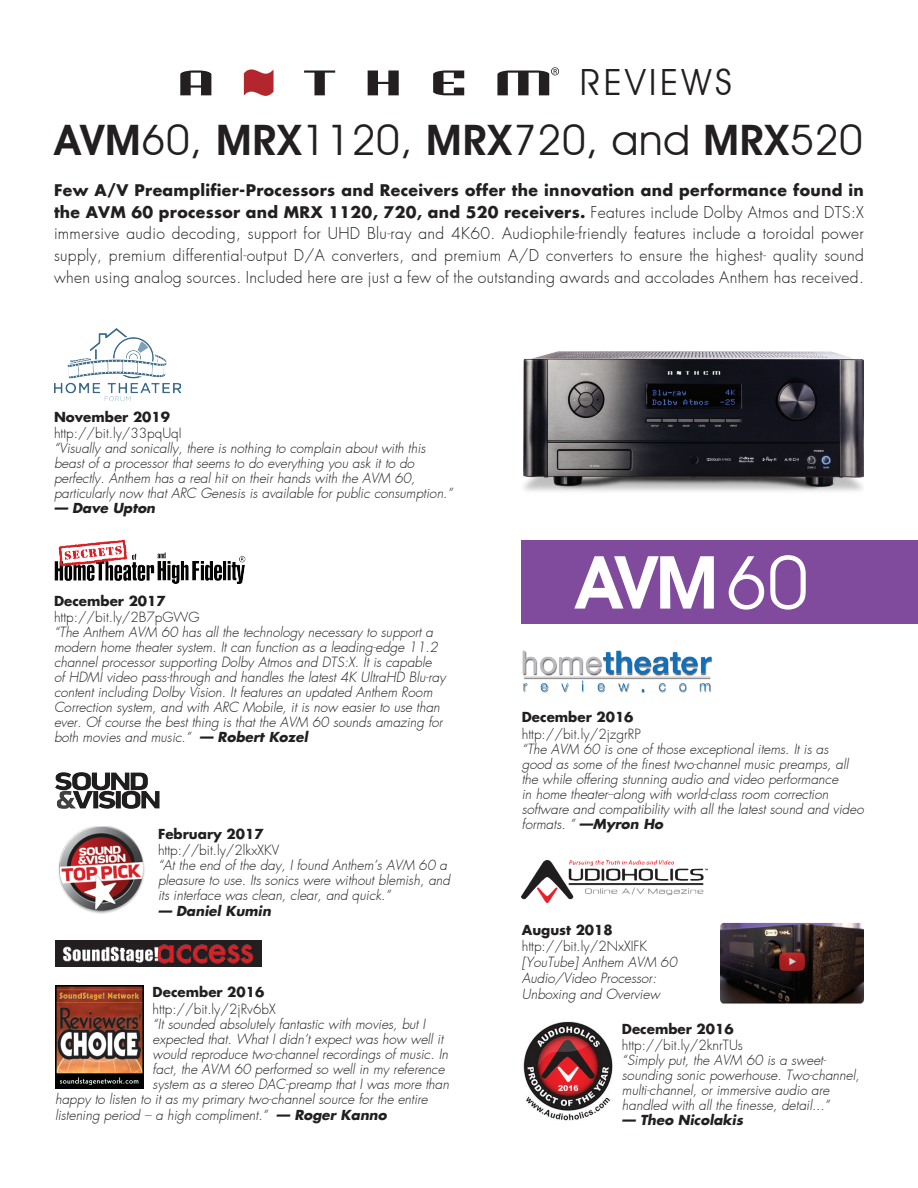
<style>
.page{position:relative;width:918px;height:1188px;background:#fff}
.page>*{position:absolute;margin:0;border:0;box-sizing:border-box;transform-origin:0 0}
.t1{font:600 73.65px "Avant Garde IT Cby BT";color:#fff}
.t2{font:42px "Avant Garde IT Cby BT";letter-spacing:.02em;color:#231f20}
.t3{font:36.15px "Avant Garde IT Cby BT";letter-spacing:.1em;color:#231f20}
.t4{font:300 15.75px/21.8px "Futura";letter-spacing:.02em;color:#231f20;text-align:justify}
.t5{font:italic 300 13.5px/15px "Futura";color:#231f20}
.t6{font:300 13.5px "Futura";color:#231f20}
.t7{font:700 13.5px "Futura";color:#231f20}
.t8{font:italic 700 13.5px "Futura";color:#231f20}
.s1{font-weight:600}
.s2{font-weight:700}
.s3{font-weight:400}
</style>
<div class="page">
<div style="left:522px;top:540px;width:396px;height:83px;background:#804b9d"></div>
<img style="left:522px;top:650px;width:191px;height:43px">
<img style="left:522px;top:861px;width:186px;height:41px">
<img style="left:523px;top:1022px;width:90px;height:98px">
<div style="left:55px;top:940px;width:207px;height:28px;background:#231f20"></div>
<img style="left:63px;top:944px;width:190px;height:20px">
<img style="left:55px;top:985px;width:88px;height:103px">
<svg style="left:180px;top:70px;width:31px;height:25px"></svg>
<svg style="left:304px;top:70px;width:31px;height:25px"></svg>
<svg style="left:368px;top:70px;width:31px;height:25px"></svg>
<svg style="left:433px;top:70px;width:31px;height:25px"></svg>
<svg style="left:244px;top:69px;width:30px;height:27px"></svg>
<svg style="left:497px;top:67px;width:62px;height:28px"></svg>
<img style="left:55px;top:773px;width:105px;height:36px">
<img style="left:58px;top:827px;width:87px;height:87px">
<img style="left:54px;top:540px;width:192px;height:44px">
<img style="left:54px;top:329px;width:127px;height:72px">
<img style="left:720px;top:923px;width:144px;height:81px">
<img style="left:523px;top:351px;width:341px;height:141px">
<h3 class="t3" style="left:580px;top:61px;width:153px">REVIEWS</h3>
<h2 class="t2" style="left:55px;top:115px;width:809px"><span class="s1">AVM</span>60, <span class="s1">MRX</span>1120, <span class="s1">MRX</span>720, and <span class="s1">MRX</span>520</h2>
<p class="t4" style="left:54px;top:179px;width:812px"><span class="s2">Few A/V Preamplifier-Processors and Receivers offer the innovation and performance found in the AVM 60 processor and MRX 1120, 720, and 520 receivers.</span> Features include Dolby Atmos and DTS:X immersive audio decoding, support for UHD Blu-ray and 4K60. Audiophile-friendly features include a toroidal power supply, premium differential-output D/A converters, and premium A/D converters to ensure the highest- quality sound when using analog sources. Included here are just a few of the outstanding awards and accolades Anthem has received.</p>
<p class="t7" style="left:54px;top:407px;width:118px">November 2019</p>
<p class="t6" style="left:54px;top:424px;width:129px">http://bit.ly/33pqUqI</p>
<p class="t5" style="left:54px;top:441px;width:400px">“Visually and sonically, there is nothing to complain about with this beast of a processor that seems to do everything you ask it to do perfectly. Anthem has a real hit on their hands with the AVM 60, particularly now that ARC Genesis is available for public consumption.”</p>
<p class="t8" style="left:54px;top:499px;width:103px">— Dave Upton</p>
<p class="t7" style="left:54px;top:591px;width:113px">December 2017</p>
<p class="t6" style="left:54px;top:608px;width:147px">http://bit.ly/2B7pGWG</p>
<p class="t5" style="left:54px;top:625px;width:393px">“The Anthem AVM 60 has all the technology necessary to support a modern home theater system. It can function as a leading-edge 11.2 channel processor supporting Dolby Atmos and DTS:X. It is capable of HDMI video pass-through and handles the latest 4K UltraHD Blu-ray content including Dolby Vision. It features an updated Anthem Room Correction system, and with ARC Mobile, it is now easier to use than ever. Of course the best thing is that the AVM 60 sounds amazing for both movies and music.” <span class="s2">— Robert Kozel</span></p>
<p class="t7" style="left:158px;top:824px;width:107px">February 2017</p>
<p class="t6" style="left:158px;top:841px;width:123px">http://bit.ly/2lkxXKV</p>
<p class="t5" style="left:158px;top:858px;width:294px">“At the end of the day, I found Anthem’s AVM 60 a pleasure to use. Its sonics were without blemish, and its interface was clean, clear, and quick.”</p>
<p class="t8" style="left:158px;top:902px;width:114px">— Daniel Kumin</p>
<p class="t7" style="left:153px;top:983px;width:113px">December 2016</p>
<p class="t6" style="left:153px;top:1000px;width:125px">http://bit.ly/2jRv6bX</p>
<p class="t5" style="left:153px;top:1016px;width:274px">“It sounded absolutely fantastic with movies, but I</p>
<p class="t5" style="left:153px;top:1031px;width:292px">expected that. What I didn’t expect was how well it</p>
<p class="t5" style="left:153px;top:1046px;width:297px">would reproduce two-channel recordings of music. In</p>
<p class="t5" style="left:153px;top:1061px;width:294px">fact, the AVM 60 performed so well in my reference</p>
<p class="t5" style="left:153px;top:1076px;width:298px">system as a stereo DAC-preamp that I was more than</p>
<p class="t5" style="left:55px;top:1091px;width:374px">happy to listen to it as my primary two-channel source for the entire</p>
<p class="t5" style="left:55px;top:1107px;width:333px">listening period – a high compliment.” <span class="s2">— Roger Kanno</span></p>
<h1 class="t1" style="left:577px;top:538px;width:233px">AVM<span class="s3">60</span></h1>
<p class="t7" style="left:522px;top:708px;width:113px">December 2016</p>
<p class="t6" style="left:522px;top:725px;width:120px">http://bit.ly/2jzgrRP</p>
<p class="t5" style="left:522px;top:741px;width:343px">“The AVM 60 is one of those exceptional items. It is as<br>good as some of the finest two-channel music preamps, all the while offering stunning audio and video performance<br>in home theater--along with world-class room correction software and compatibility with all the latest sound and video formats. ” <span class="s2">—Myron Ho</span></p>
<p class="t7" style="left:522px;top:920px;width:92px">August 2018</p>
<p class="t6" style="left:522px;top:937px;width:127px">http://bit.ly/2NxXIFK</p>
<p class="t5" style="left:522px;top:954px;width:157px;line-height:16.2px">[YouTube] Anthem AVM 60<br>Audio/Video Processor:<br>Unboxing and Overview</p>
<p class="t7" style="left:622px;top:1019px;width:113px">December 2016</p>
<p class="t6" style="left:622px;top:1036px;width:123px">http://bit.ly/2knrTUs</p>
<p class="t5" style="left:622px;top:1053px;width:239px">“Simply put, the AVM 60 is a sweet&shy;sounding sonic powerhouse. Two-channel, multi-channel, or immersive audio are handled with all the finesse, detail...”</p>
<p class="t8" style="left:622px;top:1110px;width:123px">— Theo Nicolakis</p>
</div>
